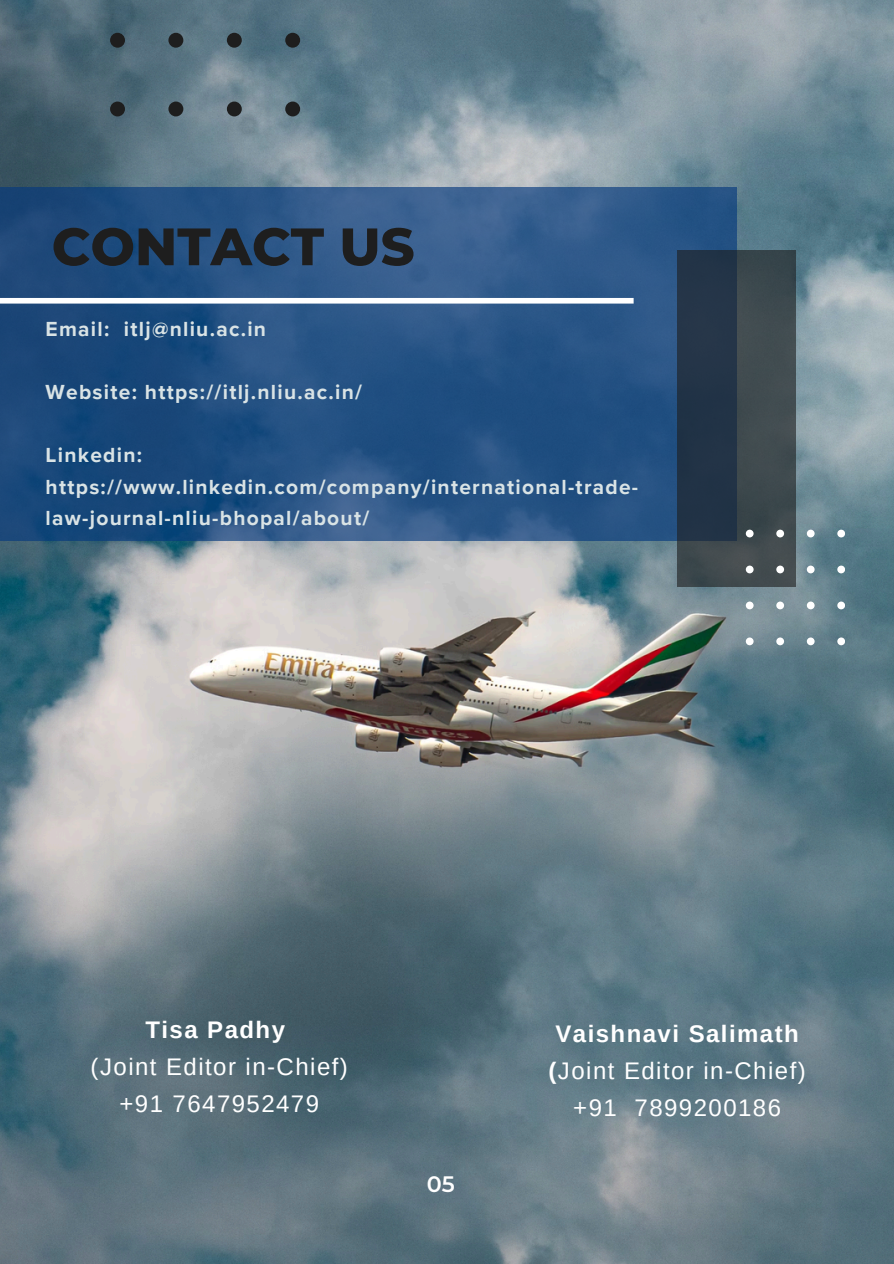
<style>
.page{position:relative;width:894px;height:1264px;background:#fff}
.page>*{position:absolute;margin:0;border:0;box-sizing:border-box;transform-origin:0 0}
.t1{font:800 52.5px "Montserrat";color:#1e1e1e}
.t2{font:24px/37.2px "Arimo";letter-spacing:.06em;color:#fff;text-align:center}
.t3{font:600 22.35px "Montserrat";color:#fff}
.t4{font:700 21px/31.5px "Proxima Nova";letter-spacing:.06em;color:#d9e3e5}
.s1{font-weight:700}
</style>
<div class="page">
<img style="left:0;top:0;width:893px;height:1263px">
<svg style="left:0;top:187px;width:736px;height:353px;background:#265283"></svg>
<svg style="left:677px;top:250px;width:118px;height:337px;background:#313f4a"></svg>
<div style="left:0;top:298px;width:633px;height:5px;background:#fff"></div>
<svg style="left:745px;top:529px;width:99px;height:116px;background:#6d8189"></svg>
<svg style="left:110px;top:0;width:190px;height:116px;background:#58717e"></svg>
<p class="t1" style="left:52px;top:214px;width:364px">CONTACT US</p>
<p class="t4" style="left:46px;top:314px;width:222px">Email: itlj@nliu.ac.in</p>
<p class="t4" style="left:46px;top:377px;width:318px">Website: https://itlj.nliu.ac.in/</p>
<h1 class="t4" style="left:46px;top:440px;width:594px">Linkedin: https://www.linkedin.com/company/international-trade&shy;law-journal-nliu-bhopal/about/</h1>
<p class="t2" style="left:91px;top:1010px;width:259px"><span class="s1">Tisa Padhy<br></span>(Joint Editor in-Chief) +91 7647952479</p>
<p class="t2" style="left:548px;top:1015px;width:259px"><span class="s1">Vaishnavi Salimath (</span>Joint Editor in-Chief) +91 7899200186</p>
<p class="t3" style="left:427px;top:1170px;width:30px">05</p>
</div>
